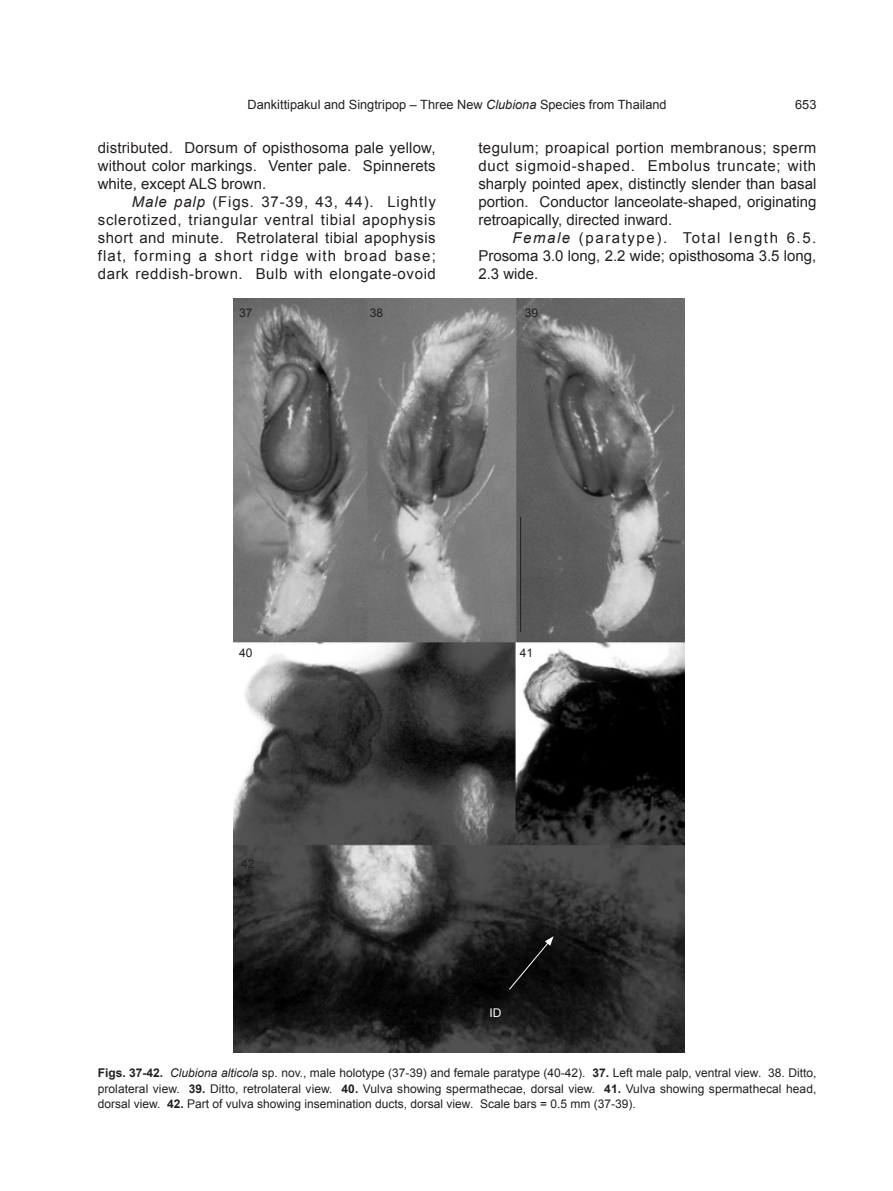
<style>
.page{position:relative;width:893px;height:1191px;background:#fff}
.page>*{position:absolute;margin:0;border:0;box-sizing:border-box;transform-origin:0 0}
.t1{font:15px/18px "Arial";color:#231f20;text-align:justify}
.t2{font:12.75px "Arial";color:#231f20}
.t3{font:12px/15.8px "Arial";color:#231f20;text-align:justify}
.t4{font:12px "Arial";color:#fff}
.s1{font-style:italic}
.s2{font-weight:700}
</style>
<div class="page">
<img style="left:234px;top:299px;width:450px;height:753px">
<svg style="left:508px;top:936px;width:46px;height:54px"></svg>
<hr style="left:520px;top:517px;width:1px;height:115px;background:#231f20">
<p class="t2" style="left:248px;top:96px;width:421px">Dankittipakul and Singtripop – Three New <span class="s1">Clubiona</span> Species from Thailand</p>
<p class="t2" style="left:795px;top:96px;width:23px">653</p>
<p class="t1" style="left:98px;top:139px;width:339px">distributed. Dorsum of opisthosoma pale yellow, without color markings. Venter pale. Spinnerets white, except ALS brown.</p>
<p class="t1" style="left:98px;top:193px;width:340px;text-indent:34px"><span class="s1">Male palp</span> (Figs. 37-39, 43, 44). Lightly sclerotized, triangular ventral tibial apophysis short and minute. Retrolateral tibial apophysis flat, forming a short ridge with broad base; dark reddish-brown. Bulb with elongate-ovoid</p>
<p class="t1" style="left:478px;top:139px;width:340px">tegulum; proapical portion membranous; sperm duct sigmoid-shaped. Embolus truncate; with sharply pointed apex, distinctly slender than basal portion. Conductor lanceolate-shaped, originating retroapically, directed inward.</p>
<p class="t1" style="left:478px;top:229px;width:340px;text-indent:34px"><span class="s1">Female</span> (paratype). Total length 6.5.<br>Prosoma 3.0 long, 2.2 wide; opisthosoma 3.5 long, 2.3 wide.</p>
<p class="t3" style="left:239px;top:304px;width:15px">37</p>
<p class="t3" style="left:370px;top:304px;width:15px">38</p>
<p class="t3" style="left:525px;top:304px;width:15px">39</p>
<p class="t3" style="left:239px;top:645px;width:15px">40</p>
<p class="t3" style="left:520px;top:645px;width:15px">41</p>
<p class="t3" style="left:241px;top:856px;width:15px">42</p>
<p class="t4" style="left:490px;top:1004px;width:13px">ID</p>
<p class="t3" style="left:98px;top:1065px;width:720px"><span class="s2">Figs. 37-42.</span> <span class="s1">Clubiona alticola</span> sp. nov., male holotype (37-39) and female paratype (40-42). <span class="s2">37.</span> Left male palp, ventral view. 38. Ditto, prolateral view. <span class="s2">39.</span> Ditto, retrolateral view. <span class="s2">40.</span> Vulva showing spermathecae, dorsal view. <span class="s2">41.</span> Vulva showing spermathecal head, dorsal view. <span class="s2">42.</span> Part of vulva showing insemination ducts, dorsal view. Scale bars = 0.5 mm (37-39).</p>
</div>
